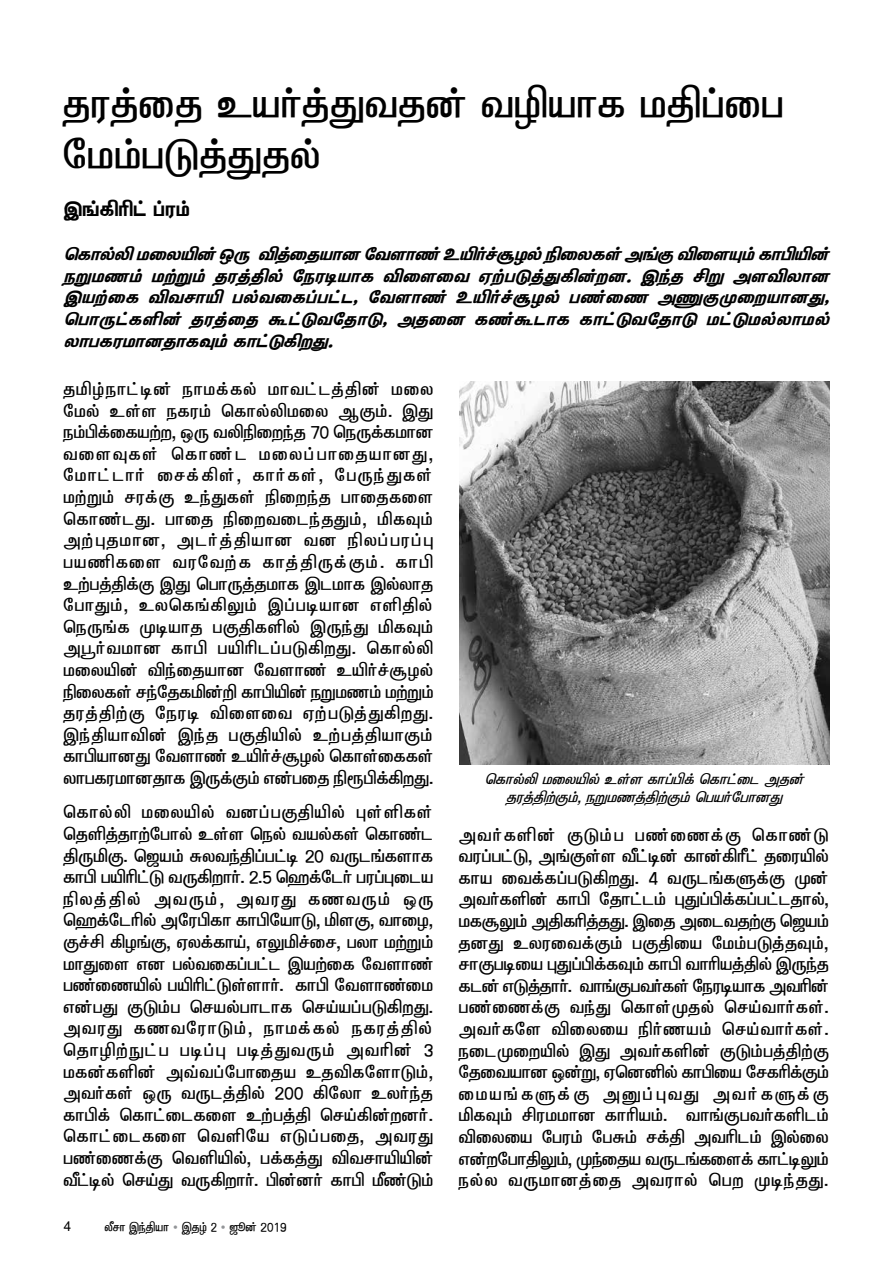
<style>
.page{position:relative;width:893px;height:1263px;background:#fff}
.page>*{position:absolute;margin:0;border:0;box-sizing:border-box;transform-origin:0 0}
.t1{font:42px/50.4px "Sun Tommy Tamil Normal";color:#000}
.t2{font:21px "Sun Vijay Even Normal";color:#000;scale:.95 1}
.t3{font:18px/21.6px "Sun Tommy Tamil Normal";color:#000;text-align:justify}
.t4{font:italic 18px/21.6px "Sun Vijay Even Normal";letter-spacing:.015em;color:#000;text-align:justify}
.t5{font:italic 15px/18px "Sun Tommy Tamil Normal";color:#000;text-align:center}
.t6{font:13.5px "Arial";color:#000}
.t7{font:12.75px "Sun Tommy Tamil Normal";color:#000;scale:.9 1}
.s1{font-family:"Arial";font-size:13.5px;color:#939598}
</style>
<div class="page">
<img style="left:459px;top:382px;width:370px;height:382px">
<h1 class="t1" style="left:64px;top:83px;width:723px">juj;ij cah;j;Jtjd; topahf kjpg;ig<br>Nkk;gLj;Jjy;</h1>
<p class="t2" style="left:64px;top:200px;width:135px">,q;fphpl; g;uk;</p>
<p class="t4" style="left:64px;top:245px;width:773px">nfhy; ypkiyapd; xU tpj; ij ahd Ntshz; caph; r; #oy; epiyfs; mq; F tpisAk; fhgpapd; eW kzk; kw;W k; j uj; jpy; Ne ubahf tpisit Vw; gLj; J fpd; w d. ,e; j rpW mstpyhd ,aw; if tptrhapgy; tifg; gl; l&gt; Ntshz; caph; r; #oy; gz; iz mZFKiwahdJ&gt; nghUl; fspd; juj; ij $l; LtNjhL&gt; mjid fz; $lhf fhl; LtNjhL kl; Lky; yhky; yhgfukhdjhfTk; fhl; LfpwJ.</p>
<p class="t3" style="left:64px;top:380px;width:372px">jkpo;ehl;bd; ehkf;fy; khtl;lj;jpd; kiy Nky; cs;s efuk; nfhy;ypkiy MFk;. ,J ek;gpf;ifaw;w&gt; xU typepiwe;j 70 neUf;fkhd tisTfs; nfhz;l kiyg;ghijahdJ&gt; Nkhl;lhh; irf;fps;&gt; fhh;fs;&gt; NgUe;Jfs; kw;Wk; ruf;F ce;Jfs; epiwe;j ghijfis nfhz;lJ. ghij epiwtile;jJk;&gt; kpfTk; mw;Gjkhd&gt; mlh;j;jpahd td epyg;gug;G gazpfis tuNtw;f fhj;jpUf;Fk;. fhgp cw;gj;jpf;F ,J nghUj;jkhf ,lkhf ,y;yhj NghJk;&gt; cynfq;fpYk; ,g;gbahd vspjpy; neUq;f Kbahj gFjpfspy; ,Ue;J kpfTk; mg+h;tkhd fhgp gaphplg;gLfpwJ. nfhy;yp kiyapd; tpe;ijahd Ntshz; caph;r;#oy; epiyfs; re;Njfkpd;wp fhgpapd; eWkzk; kw;Wk; juj;jpw;F Neub tpisit Vw;gLj;JfpwJ. ,e;jpahtpd; ,e;j gFjpapy; cw;gj;jpahFk; fhgpahdJ Ntshz; caph;r;#oy; nfhs;iffs; yhgfukhdjhf ,Uf;Fk; vd;gij ep&amp;gpf;fpwJ.</p>
<p class="t3" style="left:64px;top:803px;width:372px">nfhy;yp kiyapy; tdg;gFjpapy; Gs;spfs; njspj;jhw;Nghy; cs;s ney; tay;fs; nfhz;l jpUkpF. n[ak; Ryte;jpg;gl;b 20 tUlq;fshf fhgp gaphpl;L tUfpwhh;. 2.5 n`f;Nlh; gug;Gila epyj;jpy; mtUk;&gt; mtuJ fztUk; xU n`f;Nlhpy; mNugpfh fhgpNahL&gt; kpsF&gt; thio&gt; Fr;rp fpoq;F&gt; Vyf;fha;&gt; vYkpr;ir&gt; gyh kw;Wk; khJis vd gy;tifg;gl;l ,aw;if Ntshz; gz;izapy; gaphpl;Ls;shh;. fhgp Ntshz;ik vd;gJ FLk;g nray;ghlhf nra;ag;gLfpwJ. mtuJ fztNuhLk;&gt; ehkf;fy; efuj;jpy; njhopw;El;g gbg;G gbj;JtUk; mthpd; 3 kfd;fspd; mt;tg;Nghija cjtpfNshLk;&gt; mth;fs; xU tUlj;jpy; 200 fpNyh cyh;e;j fhgpf; nfhl;ilfis cw;gj;jp nra;fpd;wdh;. nfhl;ilfis ntspNa vLg;gij&gt; mtuJ gz;izf;F ntspapy;&gt; gf;fj;J tptrhapapd; tPl;by; nra;J tUfpwhh;. gpd;dh; fhgp kPz;Lk;</p>
<p class="t5" style="left:485px;top:771px;width:325px">nfhy; ypkiyapy; cs; s fhg; gpf; nfhl; il mjd; juj; jpw; Fk; &gt;eW kzj; jpw; Fk; ngah; NghdJ</p>
<p class="t3" style="left:459px;top:825px;width:372px">mth;fspd; FLk;g gz;izf;F nfhz;L tug;gl;L&gt; mq;Fs;s tPl;bd; fhd;fphPl; jiuapy; fha itf;fg;gLfpwJ. 4 tUlq;fSf;F Kd; mth;fspd; fhgp Njhl;lk; GJg;gpf;fg;gl;ljhy;&gt; kf#Yk; mjpfhpj;jJ. ,ij miltjw;F n[ak; jdJ cyuitf;Fk; gFjpia Nkk;gLj;jTk;&gt; rhFgbia GJg;gpf;fTk; fhgp thhpaj;jpy; ,Ue;j fld; vLj;jhh;. thq;Fgth;fs; Neubahf mthpd; gz;izf;F te;J nfhs;Kjy; nra;thh;fs;. mth;fNs tpiyia eph;zak; nra;thh;fs;. eilKiwapy; ,J mth;fspd; FLk;gj;jpw;F Njitahd xd;W&gt; Vnddpy; fhgpia Nrfhpf;Fk; ikaq;fSf;F mDg;GtJ mth;fSf;F kpfTk; rpukkhd fhhpak;. thq;Fgth;fsplk; tpiyia Nguk; NgRk; rf;jp mthplk; ,y;iy vd;wNghjpYk;&gt; Ke;ija tUlq;fisf; fhl;bYk; ey;y tUkhdj;ij mtuhy; ngw Kbe;jJ.</p>
<p class="t6" style="left:64px;top:1217px;width:9px">4</p>
<p class="t7" style="left:105px;top:1220px;width:204px">yPrh ,e;jpah <span class="s1">•</span> ,jo; 2 <span class="s1">•</span> [_d; 2019</p>
</div>
